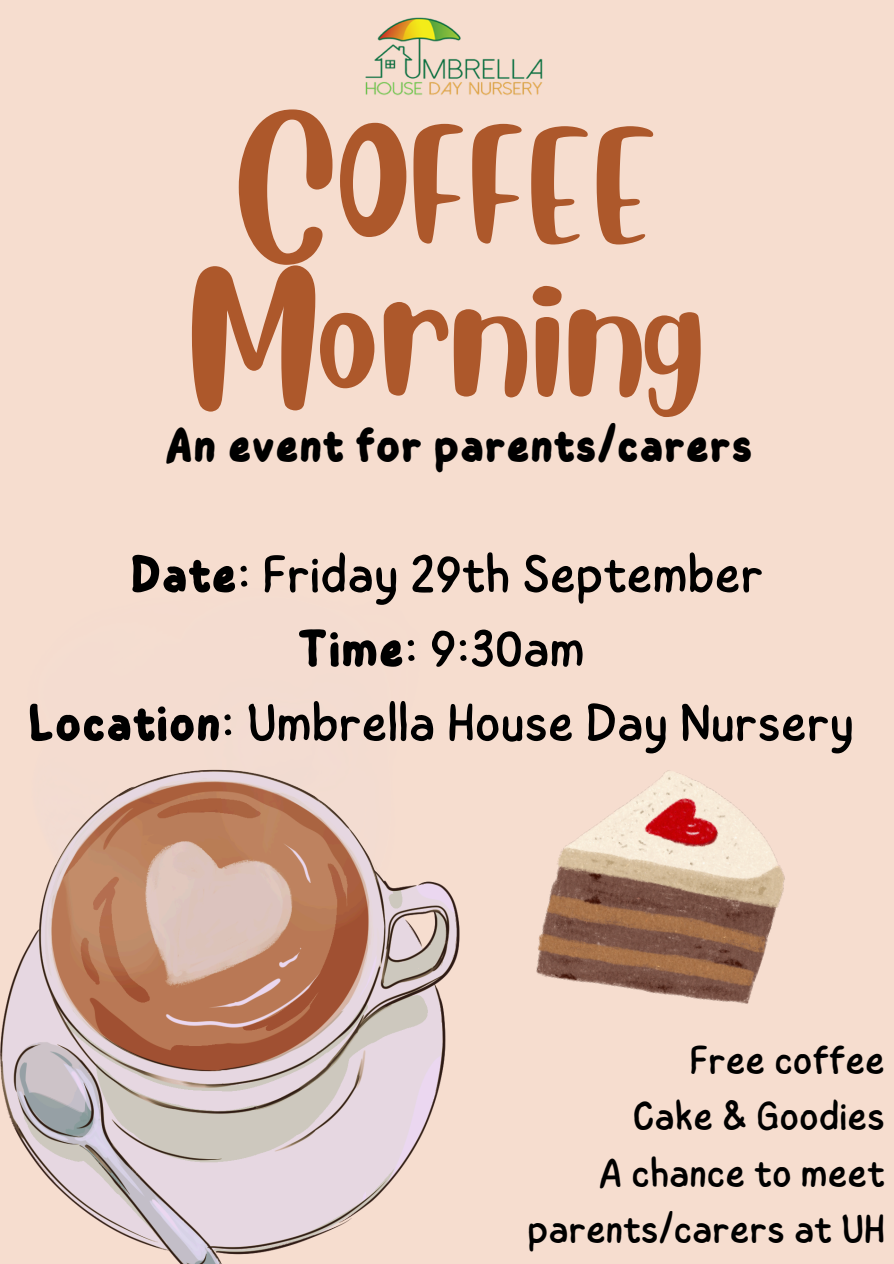
<style>
.page{position:relative;width:894px;height:1264px;background:#fff}
.page>*{position:absolute;margin:0;border:0;box-sizing:border-box;transform-origin:0 0}
.t1{font:129.6px "Blueberry";color:#ad582b}
.t2{font:53.4px/74.2px "Childos Arabic";color:#000;text-align:center}
.t3{font:700 49.65px "Childos Arabic";color:#000}
.t4{font:40.8px/56.2px "Childos Arabic";color:#000;text-align:right}
.s1{font-weight:700}
</style>
<div class="page">
<div style="left:0;top:0;width:893px;height:1263px;background:#f6ddcf"></div>
<img style="left:0;top:769px;width:459px;height:494px">
<img style="left:365px;top:17px;width:178px;height:79px">
<img style="left:536px;top:770px;width:249px;height:234px">
<h3 class="t1" style="left:235px;top:87px;width:425px">COFFEE</h3>
<h4 class="t1" style="left:188px;top:242px;width:518px">Morning</h4>
<p class="t3" style="left:164px;top:410px;width:589px">An event for parents/carers</p>
<p class="t2" style="left:28px;top:538px;width:827px"><span class="s1">Date</span>: Friday 29th September<br><span class="s1">Time</span>: 9:30am<br><span class="s1">Location</span>: Umbrella House Day Nursery</p>
<p class="t4" style="left:689px;top:1032px;width:197px">Free coffee</p>
<p class="t4" style="left:632px;top:1088px;width:254px">Cake &amp; Goodies</p>
<p class="t4" style="left:527px;top:1145px;width:359px">A chance to meet parents/carers at UH</p>
</div>
